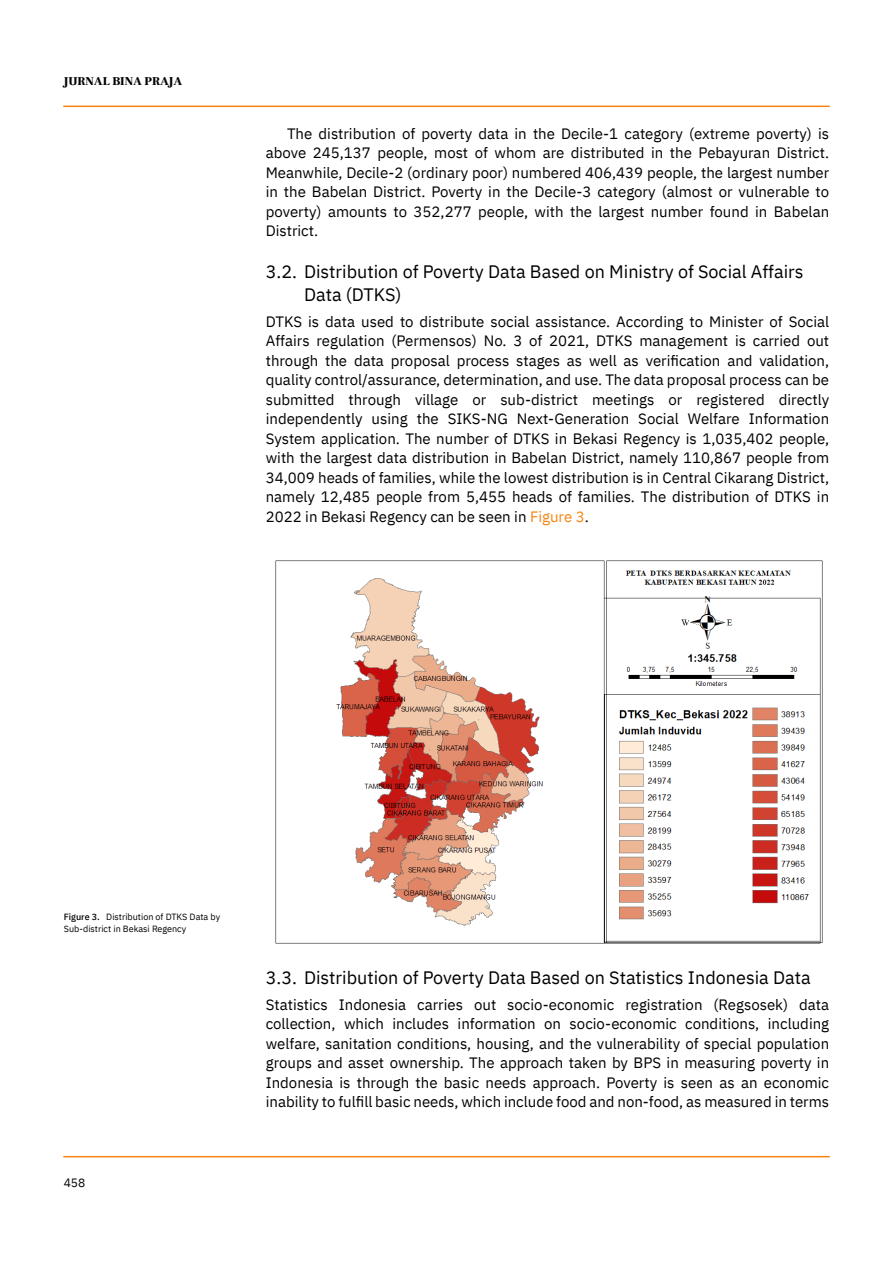
<style>
.page{position:relative;width:893px;height:1263px;background:#fff}
.page>*{position:absolute;margin:0;border:0;box-sizing:border-box;transform-origin:0 0}
.t1{font:18px/23.4px "IBM Plex Sans";color:#000}
.t2{font:15px/19.5px "IBM Plex Sans";color:#000;text-align:justify}
.t3{font:900 12px "Frank Ruhl Libre";color:#000}
.t4{font:12px "IBM Plex Sans";color:#000}
.t5{font:9px/11.7px "IBM Plex Sans";color:#000}
.s1{color:#f78410}
.s2{font-weight:500}
</style>
<div class="page">
<hr style="left:64px;top:106px;width:765px;height:1px;background:#f78410">
<hr style="left:64px;top:1156px;width:765px;height:1px;background:#f78410">
<img style="left:275px;top:560px;width:548px;height:384px">
<p class="t3" style="left:64px;top:74px;width:120px">JURNAL BINA PRAJA</p>
<p class="t2" style="left:266px;top:125px;width:565px;text-indent:21px">The distribution of poverty data in the Decile-1 category (extreme poverty) is above 245,137 people, most of whom are distributed in the Pebayuran District.<br>Meanwhile, Decile-2 (ordinary poor) numbered 406,439 people, the largest number in the Babelan District. Poverty in the Decile-3 category (almost or vulnerable to poverty) amounts to 352,277 people, with the largest number found in Babelan District.</p>
<p class="t1" style="left:304px;top:261px;width:501px;text-indent:-38px">3.2. Distribution of Poverty Data Based on Ministry of Social Affairs<br>Data (DTKS)</p>
<p class="t2" style="left:266px;top:313px;width:565px">DTKS is data used to distribute social assistance. According to Minister of Social Affairs regulation (Permensos) No. 3 of 2021, DTKS management is carried out through the data proposal process stages as well as verification and validation, quality control/assurance, determination, and use. The data proposal process can be submitted through village or sub-district meetings or registered directly independently using the SIKS-NG Next-Generation Social Welfare Information System application. The number of DTKS in Bekasi Regency is 1,035,402 people, with the largest data distribution in Babelan District, namely 110,867 people from 34,009 heads of families, while the lowest distribution is in Central Cikarang District, namely 12,485 people from 5,455 heads of families. The distribution of DTKS in 2022 in Bekasi Regency can be seen in <span class="s1">Figure 3</span>.</p>
<p class="t5" style="left:64px;top:911px;width:158px"><span class="s2">Figure 3.</span> Distribution of DTKS Data by<br>Sub-district in Bekasi Regency</p>
<p class="t4" style="left:64px;top:1177px;width:23px">458</p>
<p class="t1" style="left:266px;top:967px;width:546px">3.3. Distribution of Poverty Data Based on Statistics Indonesia Data</p>
<p class="t2" style="left:266px;top:996px;width:565px">Statistics Indonesia carries out socio-economic registration (Regsosek) data collection, which includes information on socio-economic conditions, including welfare, sanitation conditions, housing, and the vulnerability of special population groups and asset ownership. The approach taken by BPS in measuring poverty in Indonesia is through the basic needs approach. Poverty is seen as an economic inability to fulfill basic needs, which include food and non-food, as measured in terms</p>
</div>
